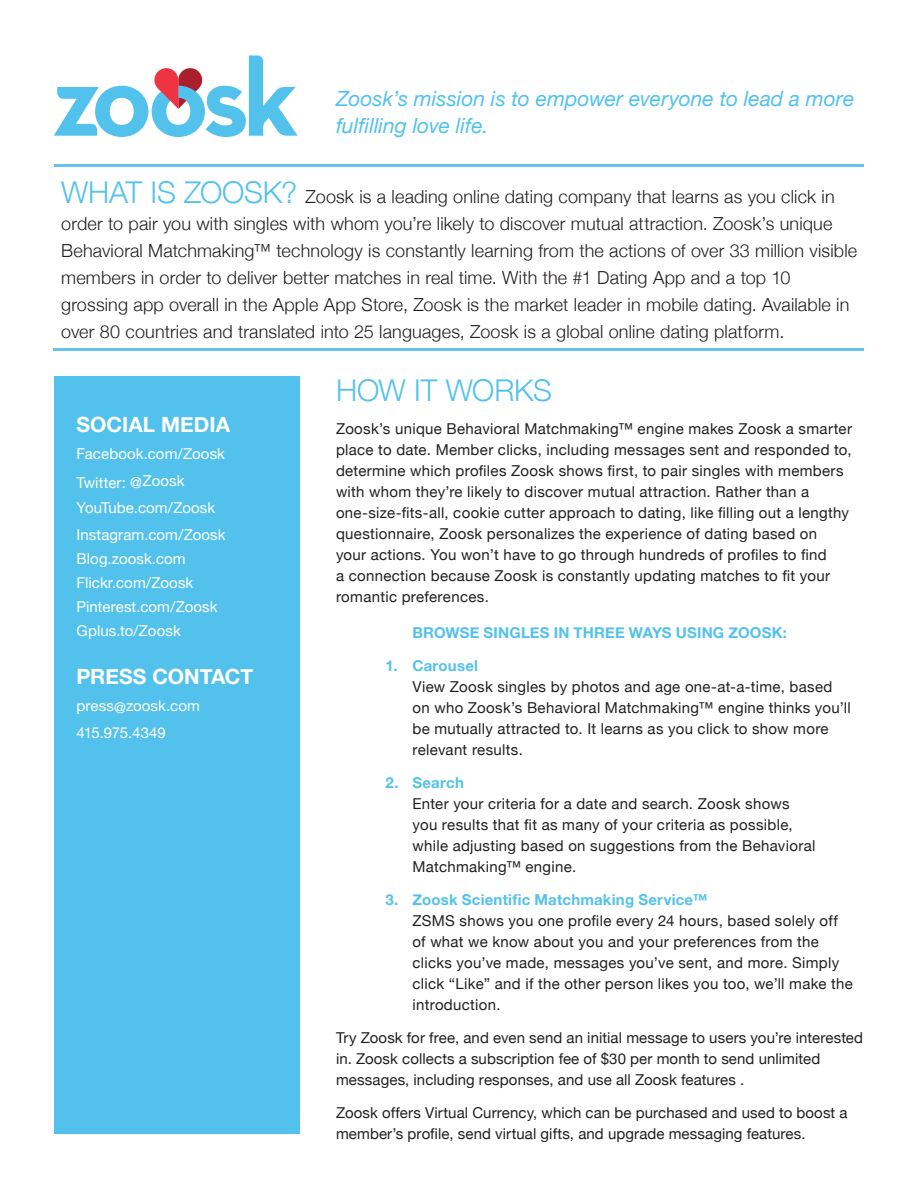
<style>
.page{position:relative;width:918px;height:1188px;background:#fff}
.page>*{position:absolute;margin:0;border:0;box-sizing:border-box;transform-origin:0 0}
.t1{font:300 30px "Helvetica Neue";letter-spacing:-.005em;color:#52c2ec}
.t2{font:italic 21px/27px "Helvetica Neue";color:#52c2ec}
.t3{font:700 21px "Helvetica Neue";color:#fff}
.t4{font:300 18px/27px "Helvetica Neue";letter-spacing:.01em;color:#231f20}
.t5{font:15px/21px "Helvetica Neue";letter-spacing:.02em;color:#231f20}
.t6{font:15px/27px "Helvetica Neue";letter-spacing:.01em;color:#fff}
.t7{font:700 15px "Helvetica Neue";letter-spacing:.01em;color:#52c2ec}
.t8{font:15px "Helvetica Neue";letter-spacing:-.025em;color:#fff}
.s1{font-size:30px;color:#52c2ec}
</style>
<div class="page">
<svg style="left:54px;top:56px;width:244px;height:81px"></svg>
<div style="left:54px;top:376px;width:246px;height:758px;background:#52c2ec"></div>
<hr style="left:54px;top:164px;width:810px;height:2px;background:#66c3ee">
<hr style="left:54px;top:349px;width:810px;height:2px;background:#66c3ee">
<p class="t2" style="left:336px;top:86px;width:520px">Zoosk’s mission is to empower everyone to lead a more fulfilling love life.</p>
<p class="t4" style="left:61px;top:182px;width:798px"><span class="s1">WHAT IS ZOOSK?</span> Zoosk is a leading online dating company that learns as you click in order to pair you with singles with whom you’re likely to discover mutual attraction. Zoosk’s unique Behavioral Matchmaking™ technology is constantly learning from the actions of over 33 million visible members in order to deliver better matches in real time. With the #1 Dating App and a top 10 grossing app overall in the Apple App Store, Zoosk is the market leader in mobile dating. Available in over 80 countries and translated into 25 languages, Zoosk is a global online dating platform.</p>
<p class="t1" style="left:336px;top:366px;width:217px">HOW IT WORKS</p>
<p class="t5" style="left:336px;top:419px;width:518px">Zoosk’s unique Behavioral Matchmaking™ engine makes Zoosk a smarter place to date. Member clicks, including messages sent and responded to, determine which profiles Zoosk shows first, to pair singles with members with whom they’re likely to discover mutual attraction. Rather than a one-size-fits-all, cookie cutter approach to dating, like filling out a lengthy questionnaire, Zoosk personalizes the experience of dating based on<br>your actions. You won’t have to go through hundreds of profiles to find<br>a connection because Zoosk is constantly updating matches to fit your romantic preferences.</p>
<p class="t7" style="left:412px;top:621px;width:376px">BROWSE SINGLES IN THREE WAYS USING ZOOSK:</p>
<p class="t7" style="left:386px;top:654px;width:94px">1. Carousel</p>
<p class="t5" style="left:412px;top:677px;width:440px">View Zoosk singles by photos and age one-at-a-time, based on who Zoosk’s Behavioral Matchmaking™ engine thinks you’ll be mutually attracted to. It learns as you click to show more relevant results.</p>
<p class="t7" style="left:386px;top:771px;width:80px">2. Search</p>
<p class="t5" style="left:412px;top:794px;width:405px">Enter your criteria for a date and search. Zoosk shows you results that fit as many of your criteria as possible, while adjusting based on suggestions from the Behavioral Matchmaking™ engine.</p>
<p class="t7" style="left:386px;top:888px;width:324px">3. Zoosk Scientific Matchmaking Service™</p>
<p class="t5" style="left:412px;top:911px;width:442px">ZSMS shows you one profile every 24 hours, based solely off of what we know about you and your preferences from the clicks you’ve made, messages you’ve sent, and more. Simply click “Like” and if the other person likes you too, we’ll make the introduction.</p>
<p class="t5" style="left:336px;top:1028px;width:529px">Try Zoosk for free, and even send an initial message to users you’re interested in. Zoosk collects a subscription fee of $30 per month to send unlimited messages, including responses, and use all Zoosk features .</p>
<p class="t5" style="left:336px;top:1103px;width:513px">Zoosk offers Virtual Currency, which can be purchased and used to boost a member’s profile, send virtual gifts, and upgrade messaging features.</p>
<p class="t3" style="left:76px;top:408px;width:155px">SOCIAL MEDIA</p>
<p class="t6" style="left:76px;top:441px;width:150px">Facebook.com/Zoosk</p>
<p class="t6" style="left:76px;top:470px;width:110px">Twitter: @Zoosk</p>
<p class="t6" style="left:76px;top:495px;width:151px">YouTube.com/Zoosk<br>Instagram.com/Zoosk</p>
<p class="t6" style="left:76px;top:546px;width:111px">Blog.zoosk.com</p>
<p class="t6" style="left:76px;top:570px;width:118px">Flickr.com/Zoosk</p>
<p class="t6" style="left:76px;top:594px;width:143px">Pinterest.com/Zoosk</p>
<p class="t6" style="left:76px;top:618px;width:106px">Gplus.to/Zoosk</p>
<p class="t3" style="left:76px;top:660px;width:178px">PRESS CONTACT</p>
<p class="t6" style="left:76px;top:693px;width:125px">press<sub>@</sub>zoosk.com</p>
<p class="t8" style="left:76px;top:722px;width:91px">415.975.4349</p>
</div>
